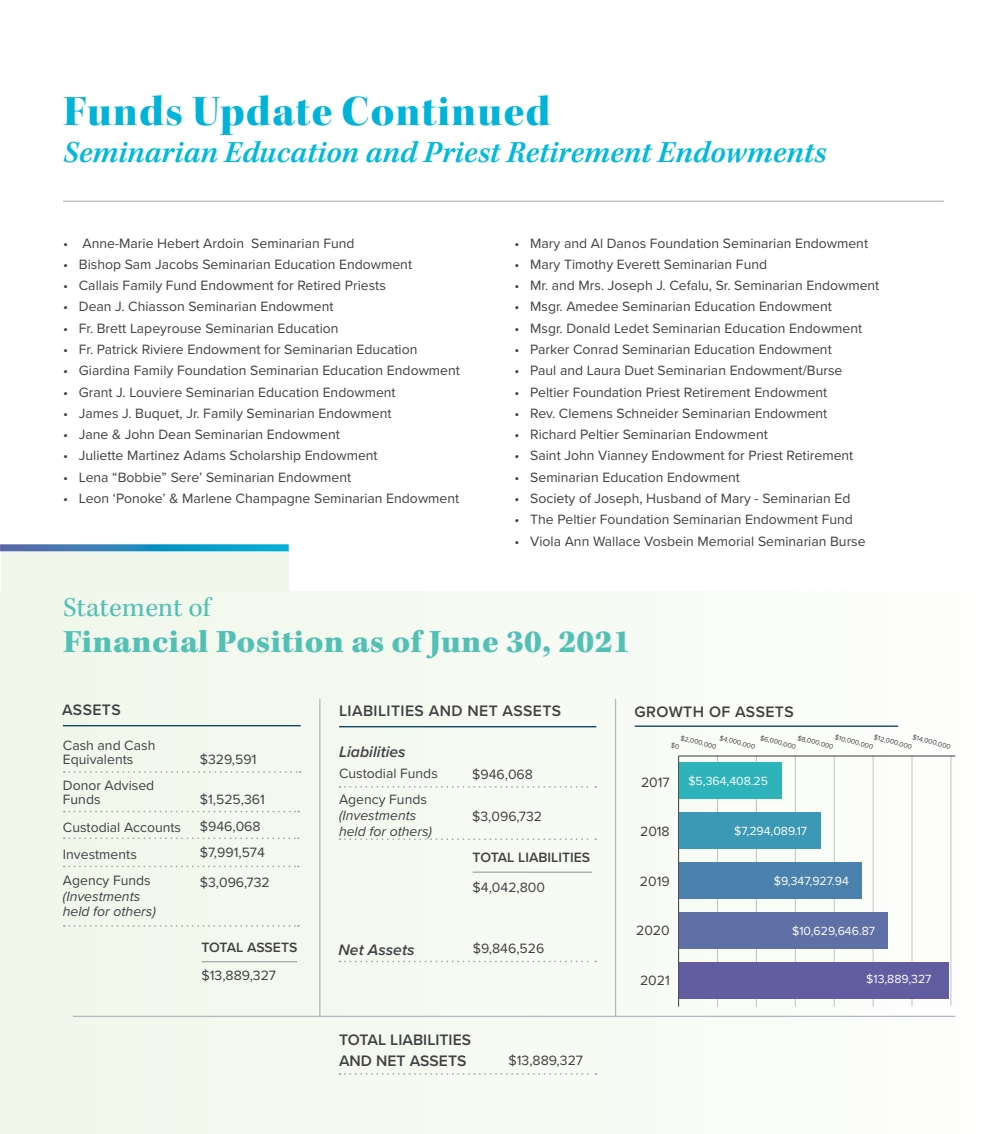
<style>
.page{position:relative;width:1008px;height:1134px;background:#fff}
.page>*{position:absolute;margin:0;border:0;box-sizing:border-box;transform-origin:0 0}
.t1{font:43.75px "Kepler Std Black Disp";letter-spacing:.03em;color:#00b3d8}
.t2{font:900 33.25px "Kepler Std";letter-spacing:.01em;color:#53c0b6}
.t3{font:italic 600 31.5px "Kepler Std";color:#00b9db}
.t4{font:28px "Kepler Std";color:#53c0b6}
.t5{font:600 15.75px "Proxima Nova";letter-spacing:.02em;color:#414042}
.t6{font:600 15.75px/21px "Proxima Nova";color:#414042}
.t7{font:italic 600 15.75px "Proxima Nova";color:#414042}
.t8{font:14px/26.2px "Proxima Nova";color:#414042}
.t9{font:italic 14px/15.8px "Proxima Nova";color:#414042}
.t10{font:600 14px "Proxima Nova";color:#414042}
.t11{font:12.25px "Proxima Nova";color:#fff}
.t12{font:7px "Proxima Nova";color:#414042}
</style>
<div class="page">
<div style="left:1px;top:548px;width:288px;height:122px;background:#f0f7ea"></div>
<div style="left:0;top:591px;width:1008px;height:543px;background:#f6faf2"></div>
<hr style="left:63px;top:725px;width:238px;height:1px;background:#023f5b">
<hr style="left:73px;top:1016px;width:882px;height:1px;background:#b4b8c4">
<hr style="left:339px;top:726px;width:257px;height:1px;background:#023f5b">
<hr style="left:635px;top:726px;width:263px;height:1px;background:#023f5b">
<svg style="left:64px;top:771px;width:237px;height:2px"></svg>
<svg style="left:340px;top:786px;width:256px;height:2px"></svg>
<svg style="left:340px;top:838px;width:256px;height:2px"></svg>
<svg style="left:340px;top:961px;width:256px;height:1px"></svg>
<svg style="left:340px;top:1073px;width:256px;height:2px"></svg>
<svg style="left:64px;top:811px;width:235px;height:1px"></svg>
<svg style="left:64px;top:837px;width:235px;height:2px"></svg>
<svg style="left:64px;top:866px;width:235px;height:1px"></svg>
<svg style="left:64px;top:925px;width:235px;height:2px"></svg>
<hr style="left:202px;top:961px;width:95px;height:1px;background:#a7a9ac">
<hr style="left:473px;top:872px;width:119px;height:1px;background:#a7a9ac">
<hr style="left:319px;top:699px;width:1px;height:317px;background:#b4b8c4">
<hr style="left:615px;top:699px;width:1px;height:317px;background:#b4b8c4">
<svg style="left:0;top:544px;width:289px;height:7px;background:#2a91c1"></svg>
<hr style="left:63px;top:201px;width:881px;height:1px;background:#bcbec0">
<hr style="left:678px;top:756px;width:1px;height:251px;background:#3b3b3b">
<hr style="left:717px;top:756px;width:1px;height:251px;background:#bfc2c2">
<hr style="left:756px;top:756px;width:1px;height:251px;background:#bfc2c2">
<hr style="left:795px;top:756px;width:1px;height:251px;background:#bfc2c2">
<hr style="left:834px;top:756px;width:1px;height:251px;background:#bfc2c2">
<hr style="left:873px;top:756px;width:1px;height:251px;background:#bfc2c2">
<hr style="left:912px;top:756px;width:1px;height:251px;background:#bfc2c2">
<hr style="left:951px;top:756px;width:1px;height:250px;background:#bfc2c2">
<div style="left:679px;top:912px;width:208px;height:36px;background:#5e70a6"></div>
<div style="left:679px;top:962px;width:269px;height:36px;background:#625ca1"></div>
<div style="left:679px;top:862px;width:182px;height:36px;background:#4a82ad"></div>
<div style="left:679px;top:812px;width:142px;height:37px;background:#3b99b5"></div>
<div style="left:679px;top:762px;width:103px;height:37px;background:#2eb3ba"></div>
<hr style="left:679px;top:756px;width:276px;height:1px;background:#3b3b3b">
<h1 class="t1" style="left:63px;top:86px;width:489px">Funds Update Continued</h1>
<h3 class="t3" style="left:63px;top:134px;width:765px">Seminarian Education and Priest Retirement Endowments</h3>
<p class="t8" style="left:63px;top:229px;width:293px">• Anne-Marie Hebert Ardoin Seminarian Fund</p>
<p class="t8" style="left:63px;top:250px;width:351px">• Bishop Sam Jacobs Seminarian Education Endowment</p>
<p class="t8" style="left:63px;top:272px;width:324px">• Callais Family Fund Endowment for Retired Priests</p>
<p class="t8" style="left:63px;top:293px;width:272px">• Dean J. Chiasson Seminarian Endowment</p>
<p class="t8" style="left:63px;top:314px;width:277px">• Fr. Brett Lapeyrouse Seminarian Education</p>
<p class="t8" style="left:63px;top:336px;width:356px">• Fr. Patrick Riviere Endowment for Seminarian Education</p>
<p class="t8" style="left:63px;top:357px;width:398px">• Giardina Family Foundation Seminarian Education Endowment</p>
<p class="t8" style="left:63px;top:378px;width:334px">• Grant J. Louviere Seminarian Education Endowment</p>
<p class="t8" style="left:63px;top:399px;width:330px">• James J. Buquet, Jr. Family Seminarian Endowment</p>
<p class="t8" style="left:63px;top:421px;width:278px">• Jane &amp; John Dean Seminarian Endowment</p>
<p class="t8" style="left:63px;top:442px;width:316px">• Juliette Martinez Adams Scholarship Endowment</p>
<p class="t8" style="left:63px;top:463px;width:290px">• Lena “Bobbie” Sere’ Seminarian Endowment</p>
<p class="t8" style="left:63px;top:485px;width:398px">• Leon ‘Ponoke’ &amp; Marlene Champagne Seminarian Endowment</p>
<p class="t8" style="left:515px;top:229px;width:355px">• Mary and Al Danos Foundation Seminarian Endowment</p>
<p class="t8" style="left:515px;top:250px;width:254px">• Mary Timothy Everett Seminarian Fund</p>
<p class="t8" style="left:515px;top:272px;width:366px">• Mr. and Mrs. Joseph J. Cefalu, Sr. Seminarian Endowment</p>
<p class="t8" style="left:515px;top:293px;width:319px">• Msgr. Amedee Seminarian Education Endowment</p>
<p class="t8" style="left:515px;top:314px;width:349px">• Msgr. Donald Ledet Seminarian Education Endowment</p>
<p class="t8" style="left:515px;top:336px;width:319px">• Parker Conrad Seminarian Education Endowment</p>
<p class="t8" style="left:515px;top:357px;width:329px">• Paul and Laura Duet Seminarian Endowment/Burse</p>
<p class="t8" style="left:515px;top:378px;width:314px">• Peltier Foundation Priest Retirement Endowment</p>
<p class="t8" style="left:515px;top:399px;width:314px">• Rev. Clemens Schneider Seminarian Endowment</p>
<p class="t8" style="left:515px;top:421px;width:255px">• Richard Peltier Seminarian Endowment</p>
<p class="t8" style="left:515px;top:442px;width:340px">• Saint John Vianney Endowment for Priest Retirement</p>
<p class="t8" style="left:515px;top:463px;width:227px">• Seminarian Education Endowment</p>
<p class="t8" style="left:515px;top:485px;width:338px">• Society of Joseph, Husband of Mary - Seminarian Ed</p>
<p class="t8" style="left:515px;top:506px;width:340px">• The Peltier Foundation Seminarian Endowment Fund</p>
<p class="t8" style="left:515px;top:527px;width:353px">• Viola Ann Wallace Vosbein Memorial Seminarian Burse</p>
<h3 class="t4" style="left:63px;top:591px;width:149px">Statement of</h3>
<h2 class="t2" style="left:63px;top:623px;width:569px">Financial Position as of June 30, 2021</h2>
<p class="t5" style="left:62px;top:698px;width:60px">ASSETS</p>
<p class="t5" style="left:339px;top:699px;width:224px">LIABILITIES AND NET ASSETS</p>
<p class="t5" style="left:635px;top:700px;width:161px">GROWTH OF ASSETS</p>
<p class="t7" style="left:339px;top:740px;width:68px">Liabilities</p>
<p class="t12" style="left:721px;top:732px;width:38px;rotate:15deg">$4,000,000</p>
<p class="t12" style="left:799px;top:732px;width:38px;rotate:15deg">$8,000,000</p>
<p class="t12" style="left:837px;top:732px;width:41px;rotate:15deg">$10,000,000</p>
<p class="t12" style="left:875px;top:732px;width:41px;rotate:15deg">$12,000,000</p>
<p class="t12" style="left:914px;top:732px;width:41px;rotate:15deg">$14,000,000</p>
<p class="t12" style="left:682px;top:732px;width:38px;rotate:15deg">$2,000,000</p>
<p class="t12" style="left:762px;top:732px;width:38px;rotate:15deg">$6,000,000</p>
<p class="t11" style="left:688px;top:772px;width:81px">$5,364,408.25</p>
<p class="t11" style="left:734px;top:822px;width:75px">$7,294,089.17</p>
<p class="t11" style="left:774px;top:872px;width:76px">$9,347,927.94</p>
<p class="t11" style="left:792px;top:922px;width:85px">$10,629,646.87</p>
<p class="t11" style="left:866px;top:970px;width:67px">$13,889,327</p>
<p class="t8" style="left:63px;top:738px;width:94px;line-height:14px">Cash and Cash<br>Equivalents</p>
<p class="t8" style="left:63px;top:778px;width:93px;line-height:14px">Donor Advised<br>Funds</p>
<p class="t8" style="left:63px;top:814px;width:120px">Custodial Accounts<br>Investments<br>Agency Funds</p>
<p class="t9" style="left:63px;top:887px;width:94px">(Investments held for others)</p>
<p class="t8" style="left:200px;top:746px;width:58px">$329,591</p>
<p class="t8" style="left:200px;top:786px;width:67px">$1,525,361 $946,068 $7,991,574</p>
<p class="t8" style="left:200px;top:868px;width:71px">$3,096,732</p>
<p class="t8" style="left:472px;top:760px;width:62px">$946,068</p>
<p class="t8" style="left:472px;top:802px;width:71px">$3,096,732</p>
<p class="t8" style="left:339px;top:760px;width:100px">Custodial Funds<br>Agency Funds</p>
<p class="t9" style="left:339px;top:807px;width:94px">(Investments held for others)</p>
<p class="t8" style="left:641px;top:768px;width:30px">2017</p>
<p class="t8" style="left:640px;top:818px;width:31px">2018</p>
<p class="t8" style="left:640px;top:867px;width:31px">2019</p>
<p class="t8" style="left:636px;top:917px;width:35px">2020</p>
<p class="t8" style="left:640px;top:966px;width:31px">2021</p>
<p class="t10" style="left:473px;top:847px;width:119px">TOTAL LIABILITIES</p>
<p class="t8" style="left:473px;top:873px;width:74px">$4,042,800</p>
<p class="t8" style="left:473px;top:935px;width:73px">$9,846,526</p>
<p class="t10" style="left:202px;top:937px;width:97px">TOTAL ASSETS</p>
<p class="t7" style="left:339px;top:938px;width:77px">Net Assets</p>
<p class="t8" style="left:202px;top:962px;width:76px">$13,889,327</p>
<p class="t6" style="left:339px;top:1029px;width:134px">TOTAL LIABILITIES<br>AND NET ASSETS</p>
<p class="t8" style="left:508px;top:1047px;width:76px">$13,889,327</p>
</div>
